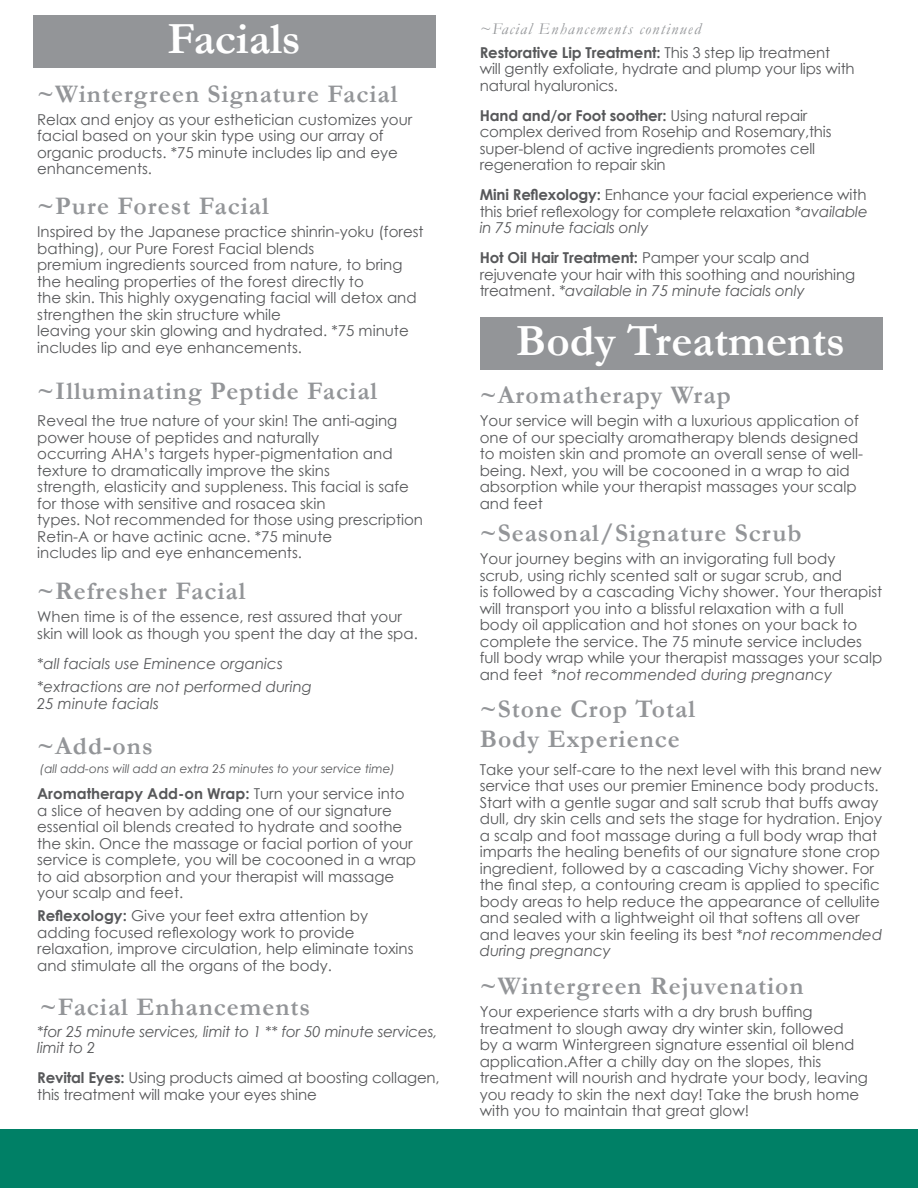
<style>
.page{position:relative;width:918px;height:1188px;background:#fff}
.page>*{position:absolute;margin:0;border:0;box-sizing:border-box;transform-origin:0 0}
.t1{font:700 45px "Garamond";color:#fff}
.t2{font:700 25.5px/30.6px "Garamond";letter-spacing:.04em;color:#939598}
.t3{font:italic 16.5px "Garamond";letter-spacing:.08em;color:#939598}
.t4{font:15px/16.5px "Century Gothic";color:#57585a}
.t5{font:italic 15px/23.2px "Century Gothic";color:#57585a}
.t6{font:italic 12px "Century Gothic";color:#57585a}
.s1{font-weight:700}
.s2{font-style:italic}
</style>
<div class="page">
<div style="left:480px;top:317px;width:402px;height:53px;background:#939598"></div>
<div style="left:33px;top:15px;width:402px;height:52px;background:#939598"></div>
<div style="left:0;top:1129px;width:918px;height:59px;background:#008066"></div>
<h1 class="t1" style="left:167px;top:8px;width:135px">Facials</h1>
<h2 class="t2" style="left:37px;top:78px;width:362px">~Wintergreen Signature Facial</h2>
<p class="t4" style="left:37px;top:111px;width:377px">Relax and enjoy as your esthetician customizes your facial based on your skin type using our array of organic products. *75 minute includes lip and eye enhancements.</p>
<h2 class="t2" style="left:37px;top:190px;width:233px">~Pure Forest Facial</h2>
<p class="t4" style="left:37px;top:223px;width:388px">Inspired by the Japanese practice shinrin-yoku (forest bathing), our Pure Forest Facial blends<br>premium ingredients sourced from nature, to bring the healing properties of the forest directly to<br>the skin. This highly oxygenating facial will detox and strengthen the skin structure while<br>leaving your skin glowing and hydrated. *75 minute includes lip and eye enhancements.</p>
<h2 class="t2" style="left:37px;top:376px;width:342px">~Illuminating Peptide Facial</h2>
<p class="t4" style="left:37px;top:412px;width:387px">Reveal the true nature of your skin! The anti-aging power house of peptides and naturally<br>occurring AHA’s targets hyper-pigmentation and texture to dramatically improve the skins<br>strength, elasticity and suppleness. This facial is safe for those with sensitive and rosacea skin<br>types. Not recommended for those using prescription Retin-A or have actinic acne. *75 minute<br>includes lip and eye enhancements.</p>
<h2 class="t2" style="left:37px;top:576px;width:210px">~Refresher Facial</h2>
<p class="t4" style="left:37px;top:609px;width:382px">When time is of the essence, rest assured that your skin will look as though you spent the day at the spa.</p>
<p class="t5" style="left:37px;top:652px;width:276px">*all facials use Eminence organics *extractions are not performed during</p>
<p class="t5" style="left:37px;top:691px;width:123px">25 minute facials</p>
<h2 class="t2" style="left:37px;top:731px;width:117px">~Add-ons</h2>
<p class="t6" style="left:40px;top:761px;width:357px">(all add-ons will add an extra 25 minutes to your service time)</p>
<p class="t4" style="left:37px;top:785px;width:380px"><span class="s1">Aromatherapy Add-on Wrap:</span> Turn your service into a slice of heaven by adding one of our signature essential oil blends created to hydrate and soothe the skin. Once the massage or facial portion of your service is complete, you will be cocooned in a wrap to aid absorption and your therapist will massage your scalp and feet.</p>
<p class="t4" style="left:37px;top:907px;width:378px"><span class="s1">Reflexology:</span> Give your feet extra attention by adding focused reflexology work to provide relaxation, improve circulation, help eliminate toxins and stimulate all the organs of the body.</p>
<h2 class="t2" style="left:40px;top:992px;width:272px">~Facial Enhancements</h2>
<p class="t5" style="left:37px;top:1023px;width:402px;line-height:16.5px">*for 25 minute services, limit to 1 ** for 50 minute services, limit to 2</p>
<p class="t4" style="left:37px;top:1069px;width:404px"><span class="s1">Revital Eyes:</span> Using products aimed at boosting collagen, this treatment will make your eyes shine</p>
<p class="t3" style="left:480px;top:18px;width:223px">~Facial Enhancements continued</p>
<p class="t4" style="left:480px;top:44px;width:377px"><span class="s1">Restorative Lip Treatment:</span> This 3 step lip treatment will gently exfoliate, hydrate and plump your lips with natural hyaluronics.</p>
<p class="t4" style="left:480px;top:107px;width:353px"><span class="s1">Hand and/or Foot soother:</span> Using natural repair complex derived from Rosehip and Rosemary,this super-blend of active ingredients promotes cell regeneration to repair skin</p>
<p class="t4" style="left:480px;top:186px;width:390px;text-align:justify"><span class="s1">Mini Reflexology:</span> Enhance your facial experience with this brief reflexology for complete relaxation <span class="s2">*available in 75 minute facials only</span></p>
<p class="t4" style="left:480px;top:249px;width:377px"><span class="s1">Hot Oil Hair Treatment:</span> Pamper your scalp and rejuvenate your hair with this soothing and nourishing treatment. <span class="s2">*available in 75 minute facials only</span></p>
<h1 class="t1" style="left:516px;top:310px;width:330px">Body Treatments</h1>
<h2 class="t2" style="left:480px;top:380px;width:253px">~Aromatherapy Wrap</h2>
<p class="t4" style="left:480px;top:412px;width:385px">Your service will begin with a luxurious application of one of our specialty aromatherapy blends designed to moisten skin and promote an overall sense of well&shy;being. Next, you will be cocooned in a wrap to aid absorption while your therapist massages your scalp and feet</p>
<h2 class="t2" style="left:480px;top:518px;width:323px">~Seasonal/Signature Scrub</h2>
<p class="t4" style="left:480px;top:550px;width:404px">Your journey begins with an invigorating full body scrub, using richly scented salt or sugar scrub, and<br>is followed by a cascading Vichy shower. Your therapist will transport you into a blissful relaxation with a full body oil application and hot stones on your back to complete the service. The 75 minute service includes full body wrap while your therapist massages your scalp and feet *<span class="s2">not recommended during pregnancy</span></p>
<h2 class="t2" style="left:480px;top:694px;width:217px">~Stone Crop Total<br>Body Experience</h2>
<p class="t4" style="left:480px;top:761px;width:404px">Take your self-care to the next level with this brand new service that uses our premier Eminence body products.<br>Start with a gentle sugar and salt scrub that buffs away dull, dry skin cells and sets the stage for hydration. Enjoy a scalp and foot massage during a full body wrap that imparts the healing benefits of our signature stone crop ingredient, followed by a cascading Vichy shower. For the final step, a contouring cream is applied to specific body areas to help reduce the appearance of cellulite and sealed with a lightweight oil that softens all over and leaves your skin feeling its best *<span class="s2">not recommended during pregnancy</span></p>
<h2 class="t2" style="left:480px;top:970px;width:325px">~Wintergreen Rejuvenation</h2>
<p class="t4" style="left:480px;top:1003px;width:390px">Your experience starts with a dry brush buffing treatment to slough away dry winter skin, followed<br>by a warm Wintergreen signature essential oil blend application.After a chilly day on the slopes, this treatment will nourish and hydrate your body, leaving you ready to skin the next day! Take the brush home with you to maintain that great glow!</p>
</div>
